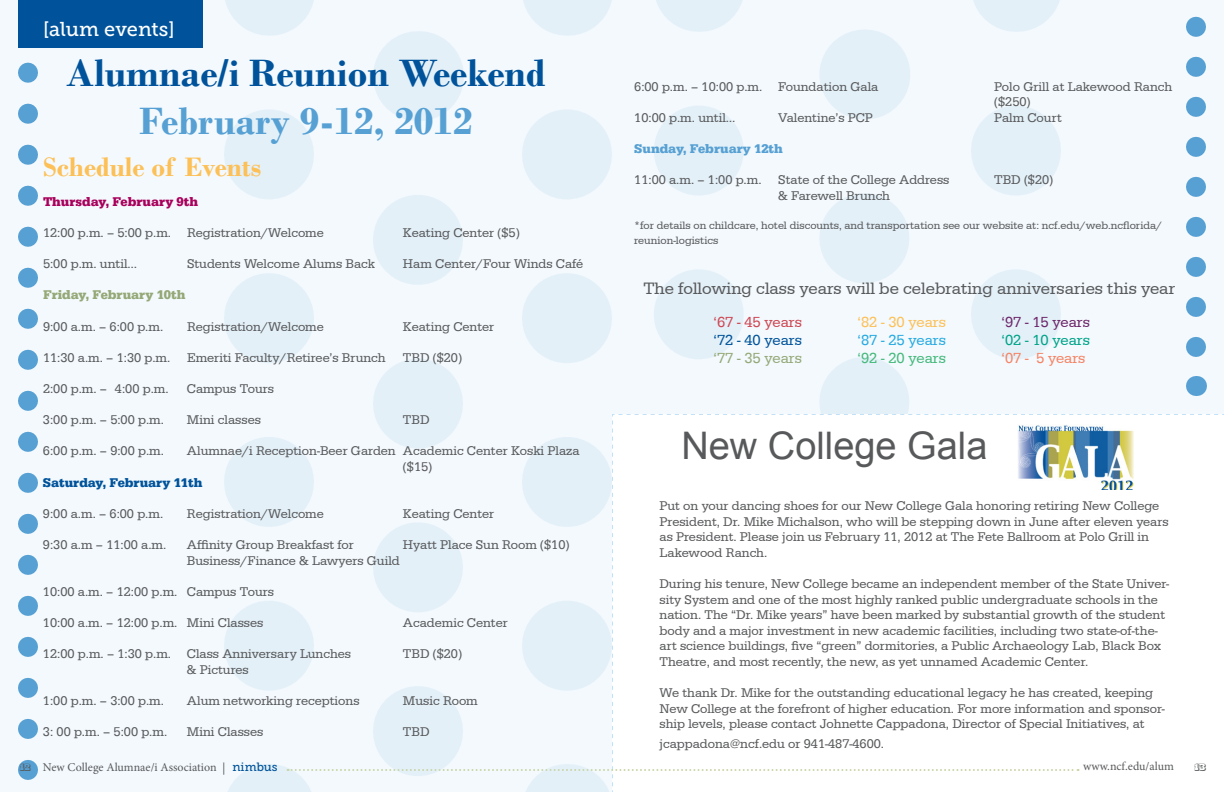
<style>
.page{position:relative;width:1224px;height:792px;background:#fff}
.page>*{position:absolute;margin:0;border:0;box-sizing:border-box;transform-origin:0 0}
.t1{font:700 40px "Bodoni";color:#00539b}
.t2{font:700 40px "Bodoni";color:#56a0d3}
.t3{font:38px "Arial";color:#58595b}
.t4{font:700 28px "Bodoni";color:#fdc057}
.t5{font:20px "Museo Slab 500";color:#fff}
.t6{font:17px "Serifa";color:#58595b}
.t7{font:15px "Serifa";color:#ce4753}
.t8{font:15px "Serifa";color:#fdc057}
.t9{font:15px "Serifa";color:#6d276a}
.t10{font:15px "Serifa";color:#00539b}
.t11{font:15px "Serifa";color:#27aae1}
.t12{font:15px "Serifa";color:#00a389}
.t13{font:15px "Serifa";color:#95a877}
.t14{font:15px "Serifa";color:#45b97c}
.t15{font:15px "Serifa";color:#f58465}
.t16{font:13px/15.6px "Serifa";color:#58595b}
.t17{font:700 13px "Serifa";color:#00539b}
.t18{font:700 13px "Serifa";color:#a8005b}
.t19{font:700 13px "Serifa";color:#95a877}
.t20{font:700 13px "Serifa";color:#56a0d3}
.t21{font:12px "Minion Pro";color:#58595b}
.t22{font:12px "Romeralinline";color:#58595b}
.t23{font:11px/15.6px "Serifa";color:#58595b}
.s1{font-family:"Romeralinline"}
.s2{font-family:"Arno Pro"}
.s3{font-family:"Museo Slab 500";color:#00539b}
</style>
<div class="page">
<div style="left:0;top:0;width:612px;height:792px;background:#f3f9fd"></div>
<svg style="left:18px;top:62px;width:20px;height:718px"></svg>
<svg style="left:224px;top:154px;width:90px;height:536px"></svg>
<hr style="left:269px;top:0;width:1px;height:36px;background:#56a0d3">
<svg style="left:269px;top:764px;width:1px;height:28px"></svg>
<svg style="left:373px;top:240px;width:90px;height:181px"></svg>
<hr style="left:418px;top:31px;width:1px;height:90px;background:#56a0d3">
<svg style="left:522px;top:154px;width:90px;height:209px;fill:#e6f2f9"></svg>
<hr style="left:567px;top:0;width:1px;height:36px;background:#56a0d3">
<div style="left:612px;top:0;width:612px;height:792px;background:#f3f9fd"></div>
<svg style="left:971px;top:151px;width:90px;height:208px;fill:#e6f2f9"></svg>
<hr style="left:1016px;top:0;width:1px;height:32px;background:#56a0d3">
<svg style="left:820px;top:238px;width:89px;height:176px"></svg>
<hr style="left:864px;top:30px;width:1px;height:90px;background:#56a0d3">
<svg style="left:654px;top:151px;width:90px;height:208px;fill:#e6f1f9"></svg>
<hr style="left:699px;top:0;width:1px;height:32px;background:#56a0d3">
<svg style="left:1186px;top:27px;width:20px;height:330px"></svg>
<svg style="left:1196px;top:376px;width:1px;height:20px"></svg>
<div style="left:612px;top:414px;width:612px;height:378px;background:#fff"></div>
<img style="left:1079px;top:425px;width:55px;height:64px">
<svg style="left:288px;top:421px;width:791px;height:371px"></svg>
<div style="left:18px;top:0;width:185px;height:48px;background:#00539b"></div>
<h3 class="t5" style="left:43px;top:18px;width:133px">[alum events]</h3>
<h1 class="t1" style="left:66px;top:49px;width:481px">Alumnae/i Reunion Weekend</h1>
<h1 class="t2" style="left:139px;top:97px;width:335px">February 9-12, 2012</h1>
<h3 class="t4" style="left:43px;top:151px;width:220px">Schedule of Events</h3>
<p class="t18" style="left:43px;top:194px;width:157px">Thursday, February 9th</p>
<p class="t16" style="left:43px;top:225px;width:282px">12:00 p.m. – 5:00 p.m. Registration/Welcome</p>
<p class="t16" style="left:403px;top:225px;width:118px">Keating Center ($5)</p>
<p class="t16" style="left:43px;top:256px;width:96px">5:00 p.m. until…</p>
<p class="t16" style="left:187px;top:256px;width:190px">Students Welcome Alums Back</p>
<p class="t16" style="left:403px;top:256px;width:182px">Ham Center/Four Winds Café</p>
<p class="t19" style="left:43px;top:287px;width:144px">Friday, February 10th</p>
<p class="t16" style="left:43px;top:319px;width:122px">9:00 a.m. – 6:00 p.m.</p>
<p class="t16" style="left:187px;top:319px;width:138px">Registration/Welcome</p>
<p class="t16" style="left:403px;top:319px;width:93px">Keating Center</p>
<p class="t16" style="left:43px;top:350px;width:129px">11:30 a.m. – 1:30 p.m.</p>
<p class="t16" style="left:187px;top:350px;width:200px">Emeriti Faculty/Retiree’s Brunch</p>
<p class="t16" style="left:403px;top:350px;width:60px">TBD ($20)</p>
<p class="t16" style="left:43px;top:381px;width:127px">2:00 p.m. – 4:00 p.m.</p>
<p class="t16" style="left:187px;top:381px;width:89px">Campus Tours</p>
<p class="t16" style="left:43px;top:412px;width:123px">3:00 p.m. – 5:00 p.m.</p>
<p class="t16" style="left:187px;top:412px;width:75px">Mini classes</p>
<p class="t16" style="left:403px;top:412px;width:28px">TBD</p>
<p class="t16" style="left:43px;top:443px;width:123px">6:00 p.m. – 9:00 p.m.</p>
<p class="t16" style="left:403px;top:443px;width:178px;text-indent:-216px">Alumnae/i Reception-Beer Garden Academic Center Koski Plaza ($15)</p>
<p class="t17" style="left:43px;top:475px;width:161px">Saturday, February 11th</p>
<p class="t16" style="left:43px;top:506px;width:122px">9:00 a.m. – 6:00 p.m.</p>
<p class="t16" style="left:187px;top:506px;width:138px">Registration/Welcome</p>
<p class="t16" style="left:403px;top:506px;width:93px">Keating Center</p>
<p class="t16" style="left:43px;top:537px;width:125px">9:30 a.m – 11:00 a.m.</p>
<p class="t16" style="left:187px;top:537px;width:168px">Affinity Group Breakfast for</p>
<p class="t16" style="left:403px;top:537px;width:168px">Hyatt Place Sun Room ($10)</p>
<p class="t16" style="left:187px;top:553px;width:214px">Business/Finance &amp; Lawyers Guild</p>
<p class="t16" style="left:43px;top:584px;width:233px">10:00 a.m. – 12:00 p.m. Campus Tours</p>
<p class="t16" style="left:43px;top:615px;width:222px">10:00 a.m. – 12:00 p.m. Mini Classes</p>
<p class="t16" style="left:403px;top:615px;width:106px">Academic Center</p>
<p class="t16" style="left:43px;top:646px;width:310px">12:00 p.m. – 1:30 p.m. Class Anniversary Lunches</p>
<p class="t16" style="left:403px;top:646px;width:60px">TBD ($20)</p>
<p class="t16" style="left:187px;top:662px;width:63px">&amp; Pictures</p>
<p class="t16" style="left:43px;top:693px;width:123px">1:00 p.m. – 3:00 p.m.</p>
<p class="t16" style="left:187px;top:693px;width:174px">Alum networking receptions</p>
<p class="t16" style="left:403px;top:693px;width:76px">Music Room</p>
<p class="t16" style="left:43px;top:724px;width:126px">3: 00 p.m. – 5:00 p.m.</p>
<p class="t16" style="left:187px;top:724px;width:78px">Mini Classes</p>
<p class="t16" style="left:403px;top:724px;width:28px">TBD</p>
<p class="t16" style="left:634px;top:79px;width:246px">6:00 p.m. – 10:00 p.m. Foundation Gala</p>
<p class="t16" style="left:994px;top:79px;width:180px">Polo Grill at Lakewood Ranch ($250)</p>
<p class="t16" style="left:634px;top:110px;width:103px">10:00 p.m. until…</p>
<p class="t16" style="left:778px;top:110px;width:96px">Valentine’s PCP</p>
<p class="t16" style="left:994px;top:110px;width:69px">Palm Court</p>
<p class="t20" style="left:634px;top:141px;width:150px">Sunday, February 12th</p>
<p class="t16" style="left:634px;top:172px;width:129px">11:00 a.m. – 1:00 p.m.</p>
<p class="t16" style="left:778px;top:172px;width:173px">State of the College Address</p>
<p class="t16" style="left:994px;top:172px;width:60px">TBD ($20)</p>
<p class="t16" style="left:778px;top:188px;width:113px">&amp; Farewell Brunch</p>
<p class="t23" style="left:634px;top:217px;width:530px">*for details on childcare, hotel discounts, and transportation see our website at: ncf.edu/web.ncflorida/ reunion-logistics</p>
<h3 class="t6" style="left:643px;top:279px;width:533px">The following class years will be celebrating anniversaries this year</h3>
<p class="t7" style="left:714px;top:314px;width:90px">‘67 - 45 years</p>
<p class="t8" style="left:858px;top:314px;width:90px">‘82 - 30 years</p>
<p class="t9" style="left:1002px;top:314px;width:90px">‘97 - 15 years</p>
<p class="t10" style="left:714px;top:332px;width:90px">‘72 - 40 years</p>
<p class="t11" style="left:858px;top:332px;width:90px">‘87 - 25 years</p>
<p class="t12" style="left:1002px;top:332px;width:90px">‘02 - 10 years</p>
<p class="t13" style="left:714px;top:350px;width:90px">‘77 - 35 years</p>
<p class="t14" style="left:858px;top:350px;width:90px">‘92 - 20 years</p>
<p class="t15" style="left:1002px;top:350px;width:85px">‘07 - 5 years</p>
<h2 class="t3" style="left:681px;top:421px;width:308px">New College Gala</h2>
<p class="t16" style="left:660px;top:498px;width:511px">Put on your dancing shoes for our New College Gala honoring retiring New College President, Dr. Mike Michalson, who will be stepping down in June after eleven years as President. Please join us February 11, 2012 at The Fete Ballroom at Polo Grill in Lakewood Ranch.</p>
<p class="t16" style="left:660px;top:576px;width:511px">During his tenure, New College became an independent member of the State Univer&shy;sity System and one of the most highly ranked public undergraduate schools in the nation. The “Dr. Mike years” have been marked by substantial growth of the student body and a major investment in new academic facilities, including two state-of-the&shy;art science buildings, five “green” dormitories, a Public Archaeology Lab, Black Box Theatre, and most recently, the new, as yet unnamed Academic Center.</p>
<p class="t16" style="left:660px;top:685px;width:507px">We thank Dr. Mike for the outstanding educational legacy he has created, keeping<br>New College at the forefront of higher education. For more information and sponsor&shy;ship levels, please contact Johnette Cappadona, Director of Special Initiatives, at</p>
<p class="t16" style="left:660px;top:736px;width:226px">jcappadona@ncf.edu or 941-487-4600.</p>
<p class="t21" style="left:20px;top:759px;width:259px"><span class="s1">12</span> New College Alumnae/i Association <span class="s2">|</span> <span class="s3">nimbus</span></p>
<p class="t21" style="left:1083px;top:758px;width:92px">www.ncf.edu/alum</p>
<p class="t22" style="left:1195px;top:759px;width:13px">13</p>
</div>
